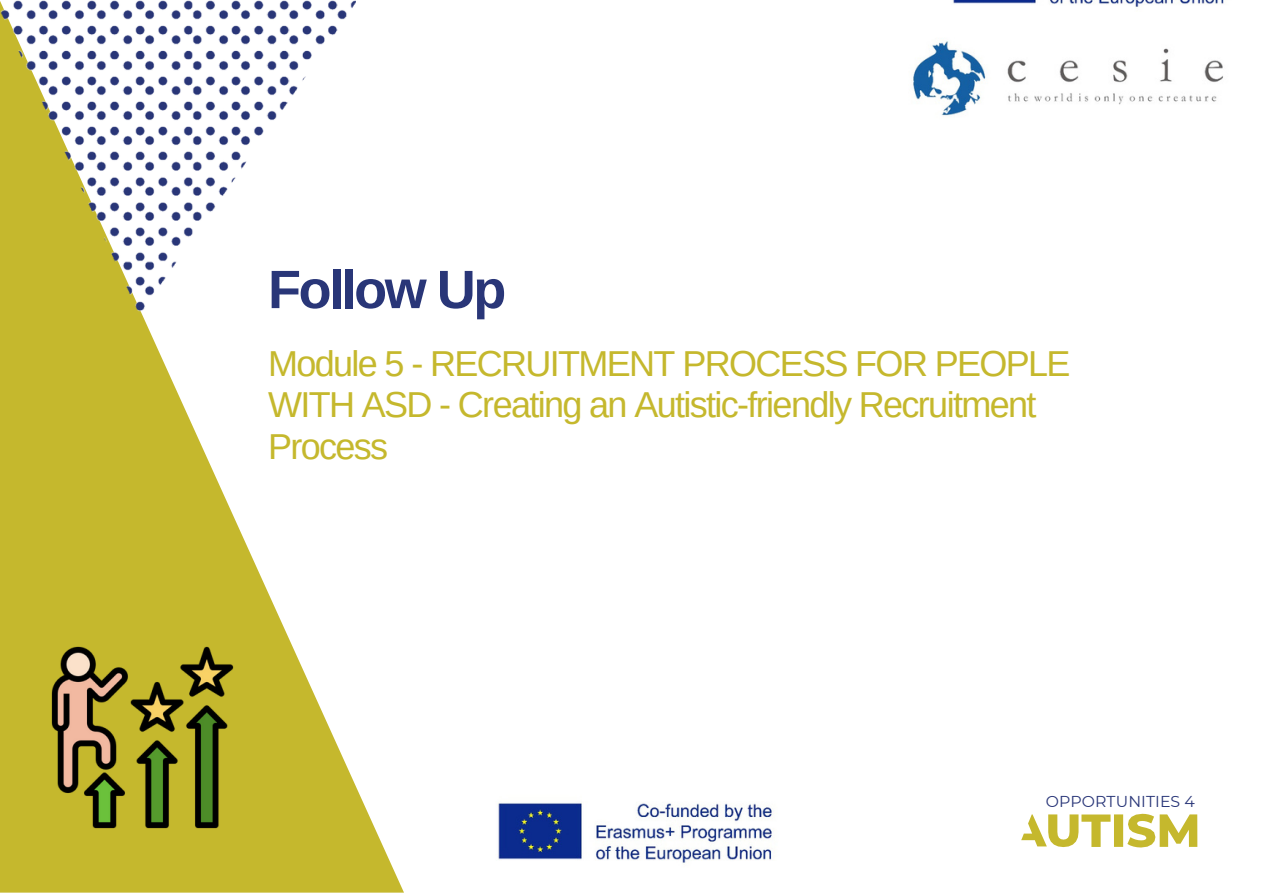
<style>
.page{position:relative;width:1264px;height:893px;background:#fff}
.page>*{position:absolute;margin:0;border:0;box-sizing:border-box;transform-origin:0 0}
.t1{font:700 54px "Arimo";letter-spacing:-.045em;color:#293678}
.t2{font:36px/41.7px "Arimo";letter-spacing:-.045em;color:#c5b82d}
.t3{font:15.75px "Montserrat";letter-spacing:.005em;color:#293678}
</style>
<div class="page">
<svg style="left:0;top:312px;width:404px;height:580px;fill:#c5b82d"></svg>
<img style="left:0;top:0;width:356px;height:312px">
<svg style="left:1021px;top:813px;width:176px;height:34px"></svg>
<img style="left:50px;top:644px;width:186px;height:186px">
<img style="left:913px;top:41px;width:310px;height:75px">
<img style="left:498px;top:802px;width:275px;height:61px">
<img style="left:953px;top:0;width:271px;height:7px">
<h1 class="t1" style="left:268px;top:259px;width:240px">Follow Up</h1>
<p class="t2" style="left:268px;top:342px;width:804px">Module 5 - RECRUITMENT PROCESS FOR PEOPLE<br>WITH ASD - Creating an Autistic-friendly Recruitment<br>Process</p>
<p class="t3" style="left:1045px;top:791px;width:151px">OPPORTUNITIES 4</p>
</div>
